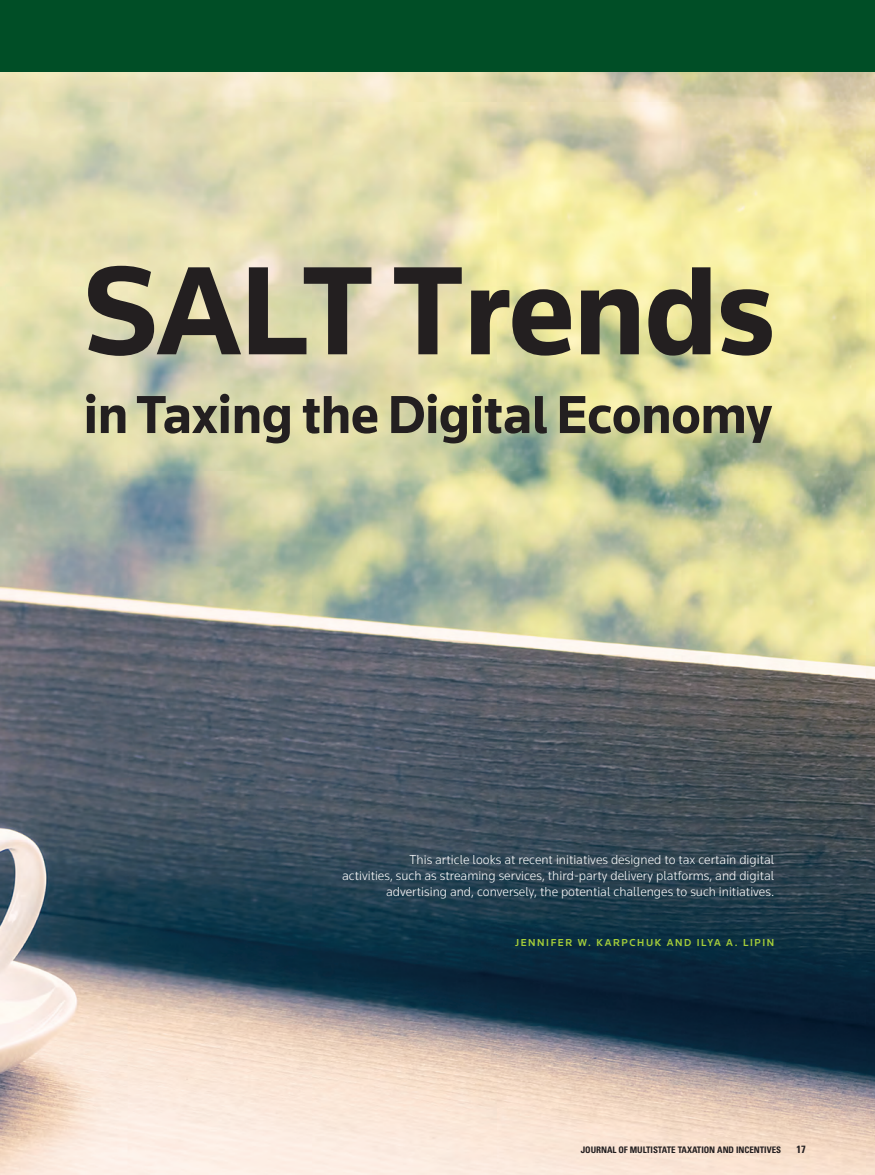
<style>
.page{position:relative;width:875px;height:1175px;background:#fff}
.page>*{position:absolute;margin:0;border:0;box-sizing:border-box;transform-origin:0 0}
.t1{font:700 130.5px "Knowledge";letter-spacing:-.01em;color:#231f20}
.t2{font:700 55.5px "Knowledge";letter-spacing:-.01em;color:#231f20}
.t3{font:300 13.5px/16.2px "Knowledge";color:#fff;text-align:right}
.t4{font:500 10.5px "Knowledge";letter-spacing:.15em;color:#a6ce39}
.t5{font:700 condensed 10.5px "Univers";color:#231f20}
.t6{font:700 condensed 9px "Univers";letter-spacing:-.005em;color:#231f20}
</style>
<div class="page">
<img style="left:0;top:72px;width:875px;height:1102px">
<div style="left:0;top:0;width:875px;height:72px;background:#004e26"></div>
<h1 class="t1" style="left:84px;top:230px;width:693px">SALT Trends</h1>
<h2 class="t2" style="left:84px;top:380px;width:690px">in Taxing the Digital Economy</h2>
<p class="t3" style="left:342px;top:851px;width:434px">This article looks at recent initiatives designed to tax certain digital<br>activities, such as streaming services, third-party delivery platforms, and digital advertising and, conversely, the potential challenges to such initiatives.</p>
<p class="t4" style="left:515px;top:935px;width:261px">JENNIFER W. KARPCHUK AND ILYA A. LIPIN</p>
<p class="t6" style="left:581px;top:1146px;width:202px">JOURNAL OF MULTISTATE TAXATION AND INCENTIVES</p>
<p class="t5" style="left:796px;top:1144px;width:11px">17</p>
</div>
